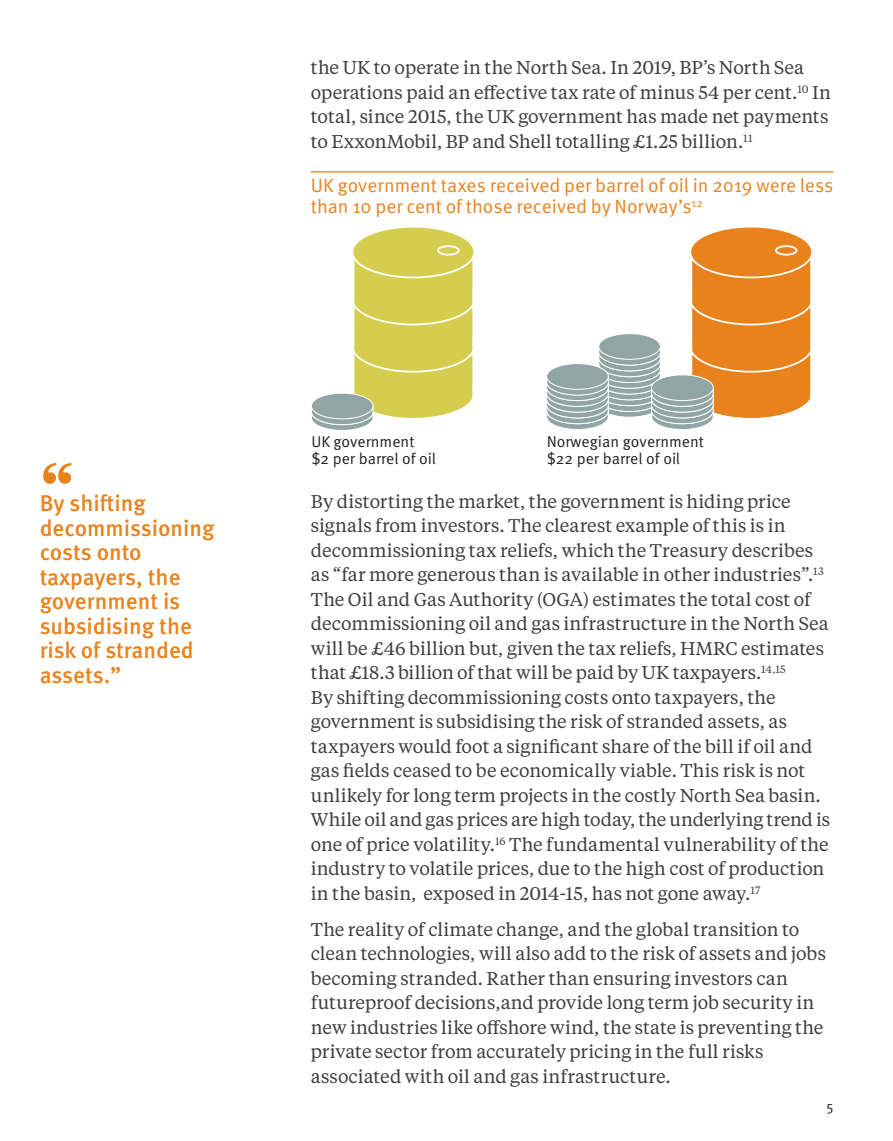
<style>
.page{position:relative;width:893px;height:1141px;background:#fff}
.page>*{position:absolute;margin:0;border:0;box-sizing:border-box;transform-origin:0 0}
.Quote_marks_Tiempos{font:87.5px "Tiempos Headline";color:#ea821c}
.Quotes_Meta_medium{font:500 22.75px/24.5px "Meta Pro";color:#ea821c}
.Graph_titles{font:19.25px/21px "Meta Pro Norm";color:#ea821c}
.Table_explainer_text{font:18.38px/24.5px "Tiempos Text";letter-spacing:.005em;color:#3e3e3f}
.TEXT_TIEMPOS_10_5pt{font:18.38px/24.5px "Tiempos Text";letter-spacing:.005em;color:#3e3e3f}
.t1{font:15.75px/17.5px "Meta Pro Norm";color:#231f20}
.t2{font:14px "Meta Pro Norm";color:#231f20}
</style>
<div class="page">
<hr style="left:311px;top:171px;width:522px;height:2px;background:#ea821c">
<svg style="left:311px;top:227px;width:163px;height:203px"></svg>
<div style="left:311px;top:393px;width:62px;height:26px;background:#91a5a4;border-radius:50%"></div>
<div style="left:311px;top:393px;width:62px;height:26px;border:1px solid #fff;border-radius:50%"></div>
<svg style="left:547px;top:227px;width:265px;height:202px"></svg>
<div style="left:651px;top:375px;width:62px;height:26px;background:#91a5a4;border-radius:50%"></div>
<div style="left:651px;top:374px;width:63px;height:27px;border:1px solid #fff;border-radius:50%"></div>
<p class="Quote_marks_Tiempos" style="left:40px;top:438px;width:36px">“</p>
<p class="Quotes_Meta_medium" style="left:40px;top:490px;width:176px">By shifting decommissioning costs onto taxpayers, the government is subsidising the risk of stranded assets.”</p>
<p class="TEXT_TIEMPOS_10_5pt" style="left:311px;top:55px;width:522px">the UK to operate in the North Sea. In 2019, BP’s North Sea operations paid an effective tax rate of minus 54 per cent.<sup>10</sup> In total, since 2015, the UK government has made net payments to ExxonMobil, BP and Shell totalling £1.25 billion.<sup>11</sup></p>
<p class="Graph_titles" style="left:311px;top:174px;width:524px">UK government taxes received per barrel of oil in 2019 were less than 10 per cent of those received by Norway’s<sup>12</sup></p>
<p class="t1" style="left:311px;top:431px;width:126px">UK government $2 per barrel of oil</p>
<p class="t1" style="left:547px;top:431px;width:159px">Norwegian government $22 per barrel of oil</p>
<p class="Table_explainer_text" style="left:311px;top:488px;width:521px">By distorting the market, the government is hiding price signals from investors. The clearest example of this is in decommissioning tax reliefs, which the Treasury describes as “far more generous than is available in other industries”.<sup>13<br></sup>The Oil and Gas Authority (OGA) estimates the total cost of decommissioning oil and gas infrastructure in the North Sea will be £46 billion but, given the tax reliefs, HMRC estimates that £18.3 billion of that will be paid by UK taxpayers.<sup>14,15<br></sup>By shifting decommissioning costs onto taxpayers, the government is subsidising the risk of stranded assets, as taxpayers would foot a significant share of the bill if oil and gas fields ceased to be economically viable. This risk is not unlikely for long term projects in the costly North Sea basin.<br>While oil and gas prices are high today, the underlying trend is one of price volatility.<sup>16</sup> The fundamental vulnerability of the industry to volatile prices, due to the high cost of production in the basin, exposed in 2014-15, has not gone away.<sup>17</sup></p>
<p class="TEXT_TIEMPOS_10_5pt" style="left:311px;top:916px;width:517px">The reality of climate change, and the global transition to clean technologies, will also add to the risk of assets and jobs becoming stranded. Rather than ensuring investors can futureproof decisions,and provide long term job security in new industries like offshore wind, the state is preventing the private sector from accurately pricing in the full risks associated with oil and gas infrastructure.</p>
<p class="t2" style="left:826px;top:1096px;width:9px">5</p>
</div>
